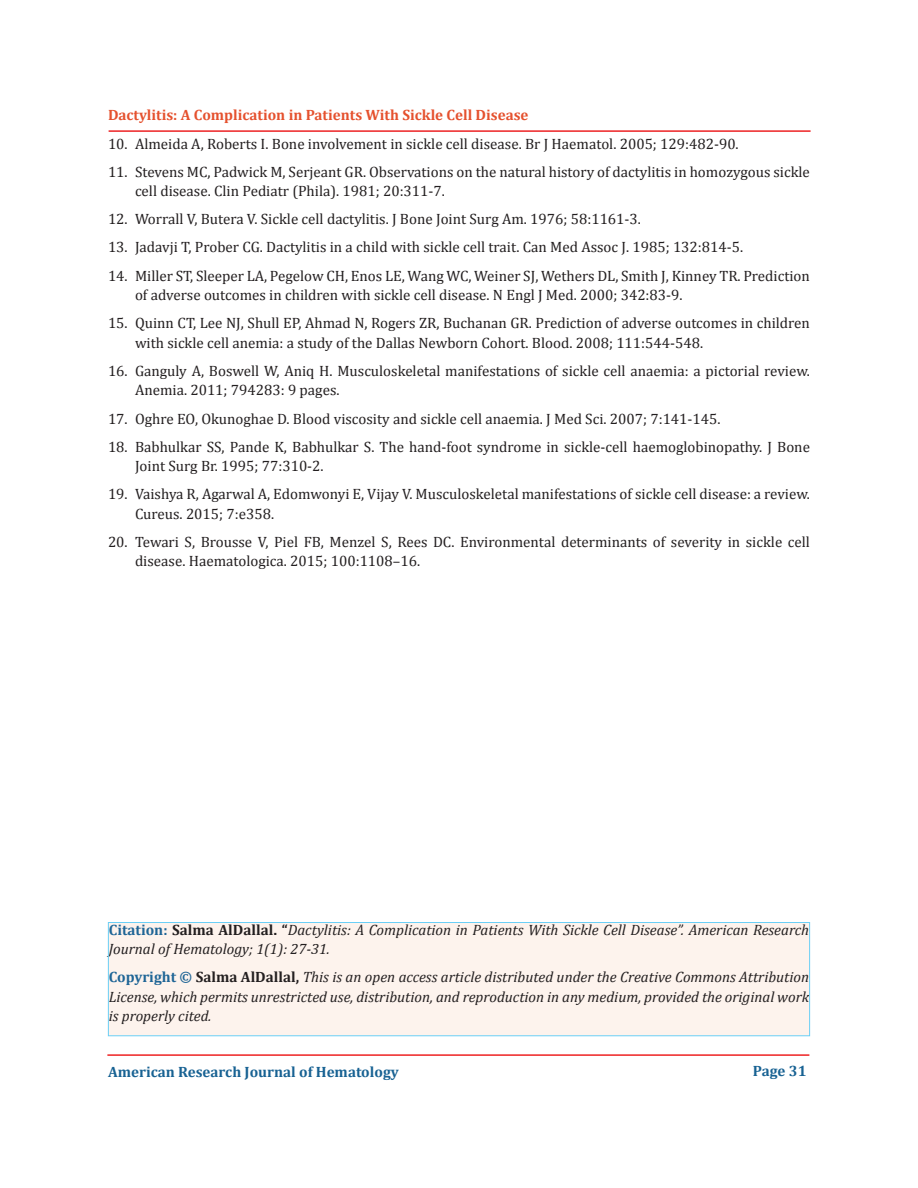
<style>
.page{position:relative;width:918px;height:1188px;background:#fff}
.page>*{position:absolute;margin:0;border:0;box-sizing:border-box;transform-origin:0 0}
.t1{font:15px/19.5px "Cambria";color:#231f20}
.t2{font:italic 15px/19.5px "Cambria";color:#231f20}
.t3{font:700 15px "Cambria";color:#e5512e}
.t4{font:700 15px "Cambria";color:#186293}
.s1{font-weight:700;font-style:normal;color:#1f6596}
.s2{font-weight:700;font-style:normal}
</style>
<div class="page">
<hr style="left:107px;top:1054px;width:702px;height:2px;background:#ee2123">
<hr style="left:109px;top:130px;width:702px;height:2px;background:#ed2224">
<div style="left:108px;top:922px;width:702px;height:114px;background:#fdf3ed"></div>
<div style="left:108px;top:922px;width:702px;height:114px;border:1px solid #6bcff6"></div>
<p class="t3" style="left:108px;top:104px;width:422px">Dactylitis: A Complication in Patients With Sickle Cell Disease</p>
<p class="t1" style="left:108px;top:134px;width:632px">10. Almeida A, Roberts I. Bone involvement in sickle cell disease. Br J Haematol. 2005; 129:482-90.</p>
<p class="t1" style="left:135px;top:162px;width:676px;text-indent:-27px">11. Stevens MC, Padwick M, Serjeant GR. Observations on the natural history of dactylitis in homozygous sickle cell disease. Clin Pediatr (Phila). 1981; 20:311-7.</p>
<p class="t1" style="left:108px;top:209px;width:534px">12. Worrall V, Butera V. Sickle cell dactylitis. J Bone Joint Surg Am. 1976; 58:1161-3.</p>
<p class="t1" style="left:108px;top:238px;width:637px">13. Jadavji T, Prober CG. Dactylitis in a child with sickle cell trait. Can Med Assoc J. 1985; 132:814-5.</p>
<p class="t1" style="left:135px;top:266px;width:676px;text-indent:-27px">14. Miller ST, Sleeper LA, Pegelow CH, Enos LE, Wang WC, Weiner SJ, Wethers DL, Smith J, Kinney TR. Prediction of adverse outcomes in children with sickle cell disease. N Engl J Med. 2000; 342:83-9.</p>
<p class="t1" style="left:135px;top:313px;width:676px;text-indent:-27px">15. Quinn CT, Lee NJ, Shull EP, Ahmad N, Rogers ZR, Buchanan GR. Prediction of adverse outcomes in children with sickle cell anemia: a study of the Dallas Newborn Cohort. Blood. 2008; 111:544-548.</p>
<p class="t1" style="left:135px;top:361px;width:677px;text-indent:-27px">16. Ganguly A, Boswell W, Aniq H. Musculoskeletal manifestations of sickle cell anaemia: a pictorial review.<br>Anemia. 2011; 794283: 9 pages.</p>
<p class="t1" style="left:108px;top:409px;width:614px">17. Oghre EO, Okunoghae D. Blood viscosity and sickle cell anaemia. J Med Sci. 2007; 7:141-145.</p>
<p class="t1" style="left:135px;top:437px;width:676px;text-indent:-27px">18. Babhulkar SS, Pande K, Babhulkar S. The hand-foot syndrome in sickle-cell haemoglobinopathy. J Bone<br>Joint Surg Br. 1995; 77:310-2.</p>
<p class="t1" style="left:135px;top:484px;width:677px;text-indent:-27px">19. Vaishya R, Agarwal A, Edomwonyi E, Vijay V. Musculoskeletal manifestations of sickle cell disease: a review.<br>Cureus. 2015; 7:e358.</p>
<p class="t1" style="left:135px;top:532px;width:677px;text-indent:-27px">20. Tewari S, Brousse V, Piel FB, Menzel S, Rees DC. Environmental determinants of severity in sickle cell disease. Haematologica. 2015; 100:1108–16.</p>
<p class="t2" style="left:109px;top:919px;width:702px"><span class="s1">Citation:</span> <span class="s2">Salma AlDallal. “</span>Dactylitis: A Complication in Patients With Sickle Cell Disease”. American Research<br>Journal of Hematology; 1(1): 27-31.</p>
<p class="t2" style="left:109px;top:967px;width:702px;text-align:justify"><span class="s1">Copyright ©</span> <span class="s2">Salma AlDallal,</span> This is an open access article distributed under the Creative Commons Attribution License, which permits unrestricted use, distribution, and reproduction in any medium, provided the original work is properly cited.</p>
<p class="t4" style="left:108px;top:1061px;width:292px">American Research Journal of Hematology</p>
<p class="t4" style="left:753px;top:1060px;width:55px">Page 31</p>
</div>
